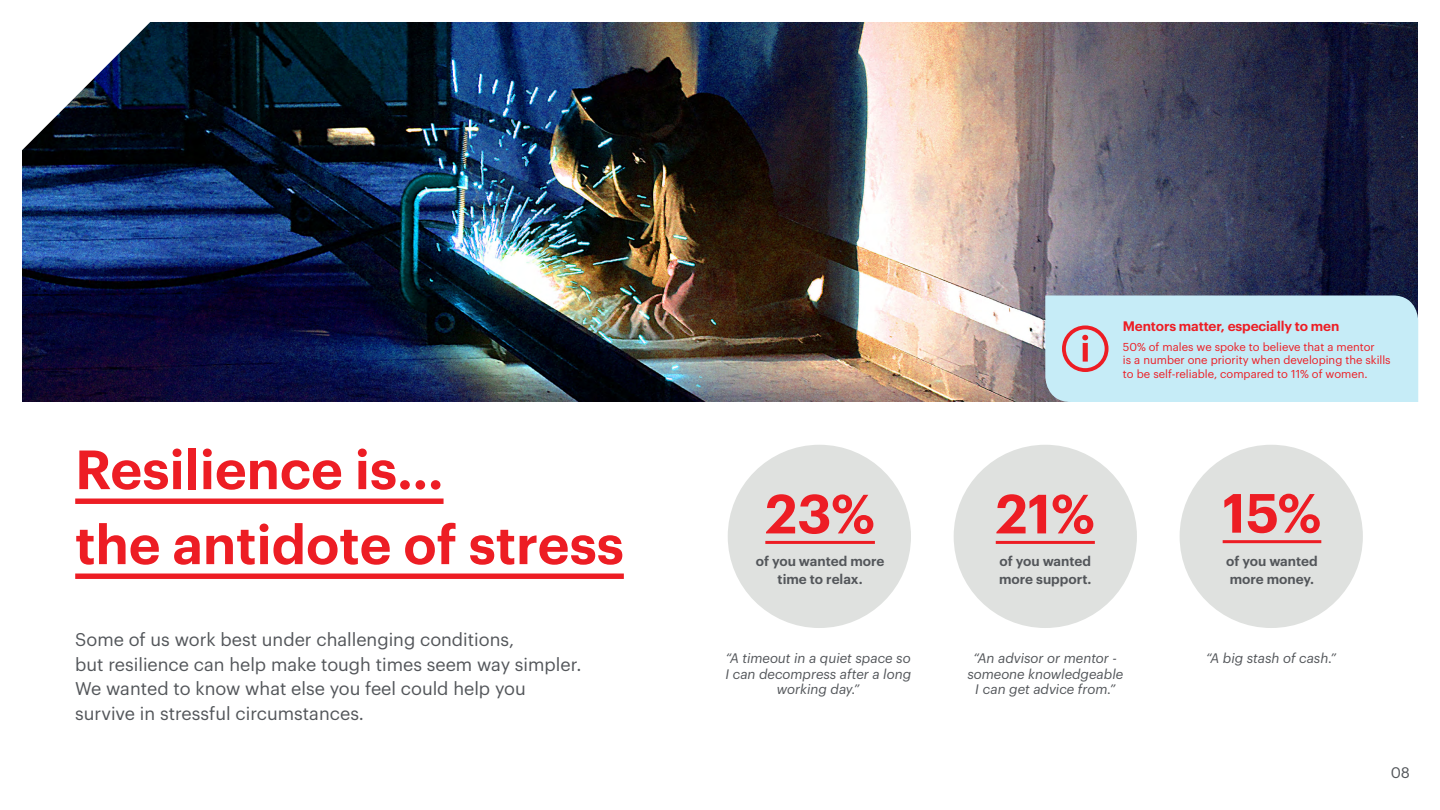
<style>
.page{position:relative;width:1440px;height:810px;background:#fff}
.page>*{position:absolute;margin:0;border:0;box-sizing:border-box;transform-origin:0 0}
.t1{font:600 54px/75px "Graphik";color:#ed1d24}
.t2{font:18px/24.8px "Graphik";color:#53565a}
.t3{font:15px "Graphik";color:#53565a}
.t4{font:italic 13.5px/15.8px "Graphik";color:#53565a;text-align:center}
.t5{font:600 13.5px/18px "Graphik";color:#53565a}
.t6{font:600 13.5px "Graphik";letter-spacing:-.01em;color:#ed1d24}
.t7{font:11.25px/13.5px "Graphik";color:#ed1d24}
</style>
<div class="page">
<img style="left:22px;top:22px;width:1396px;height:379px">
<div style="left:75px;top:499px;width:369px;height:5px;background:#ed1d24"></div>
<div style="left:75px;top:574px;width:549px;height:5px;background:#ed1d24"></div>
<svg style="left:22px;top:22px;width:150px;height:150px"></svg>
<div style="left:728px;top:445px;width:183px;height:183px;background:#dfe1df;border-radius:50%"></div>
<hr style="left:765px;top:541px;width:110px;height:3px;background:#ed1d24">
<div style="left:954px;top:445px;width:183px;height:183px;background:#dfe1df;border-radius:50%"></div>
<hr style="left:996px;top:541px;width:99px;height:3px;background:#ed1d24">
<div style="left:1180px;top:445px;width:183px;height:183px;background:#dfe1df;border-radius:50%"></div>
<hr style="left:1223px;top:540px;width:98px;height:3px;background:#ed1d24">
<div style="left:1045px;top:295px;width:373px;height:107px;background:#c6ecf7"></div>
<h1 class="t1" style="left:75px;top:427px;width:550px">Resilience is…<br>the antidote of stress</h1>
<p class="t2" style="left:75px;top:625px;width:508px">Some of us work best under challenging conditions,<br>but resilience can help make tough times seem way simpler.<br>We wanted to know what else you feel could help you survive in stressful circumstances.</p>
<h1 class="t1" style="left:765px;top:472px;width:111px">23%</h1>
<p class="t5" style="left:756px;top:551px;width:130px;text-align:center">of you wanted more time to relax.</p>
<p class="t4" style="left:725px;top:649px;width:187px">“A timeout in a quiet space so<br>I can decompress after a long working day.”</p>
<p class="t6" style="left:1123px;top:315px;width:218px">Mentors matter, especially to men</p>
<p class="t7" style="left:1123px;top:339px;width:269px">50% of males we spoke to believe that a mentor<br>is a number one priority when developing the skills to be self-reliable, compared to 11% of women.</p>
<h1 class="t1" style="left:996px;top:472px;width:101px">21%</h1>
<p class="t5" style="left:999px;top:551px;width:94px">of you wanted more support.</p>
<h1 class="t1" style="left:1223px;top:471px;width:100px">15%</h1>
<p class="t5" style="left:1226px;top:551px;width:93px">of you wanted more money.</p>
<p class="t4" style="left:967px;top:649px;width:157px">“An advisor or mentor - someone knowledgeable<br>I can get advice from.”</p>
<p class="t4" style="left:1206px;top:649px;width:131px">“A big stash of cash.”</p>
<p class="t3" style="left:1391px;top:761px;width:21px">08</p>
</div>
